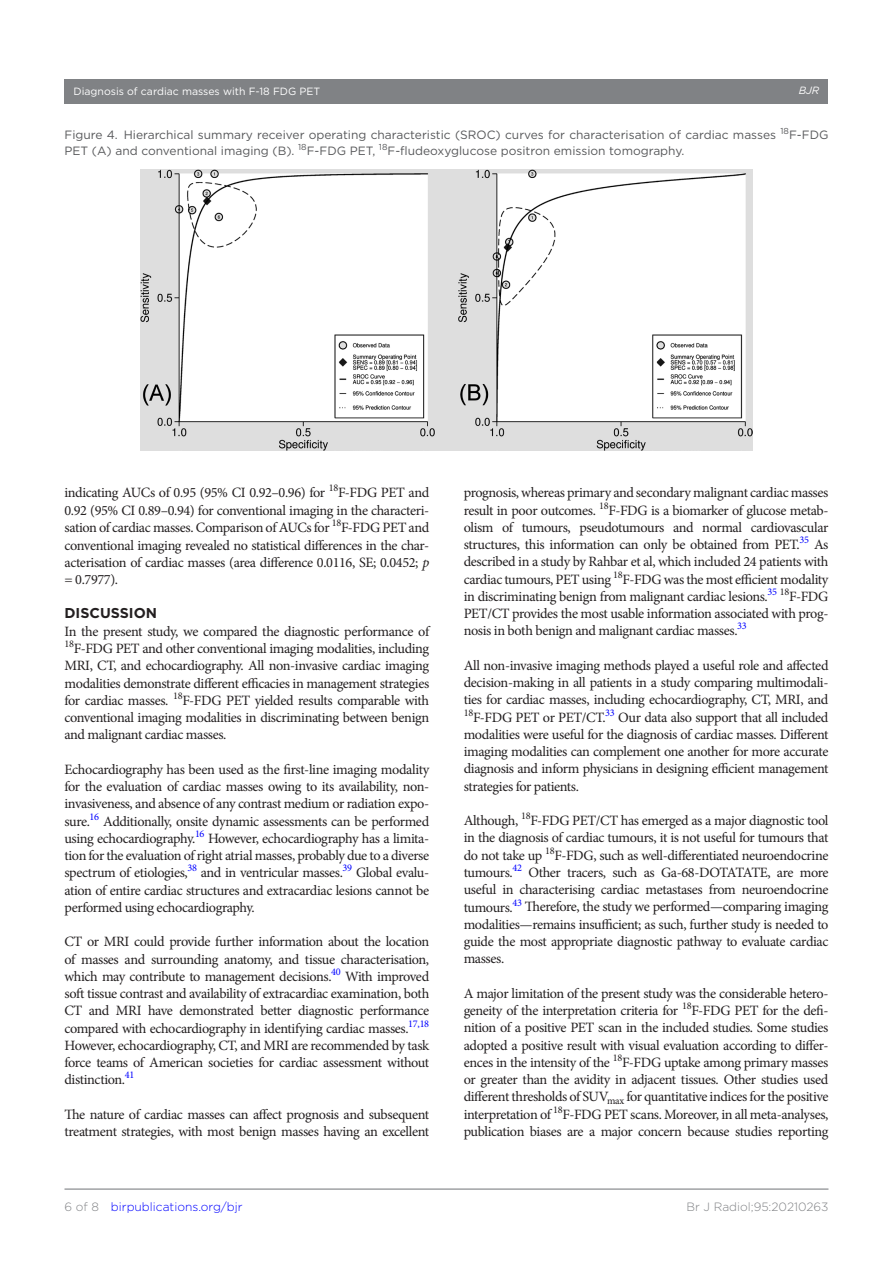
<style>
.page{position:relative;width:893px;height:1263px;background:#fff}
.page>*{position:absolute;margin:0;border:0;box-sizing:border-box;transform-origin:0 0}
.t1{font:14.25px/17.2px "Minion Pro";letter-spacing:-.025em;color:#231f20;text-align:justify}
.t2{font:700 14.25px "Gotham";color:#231f20}
.t3{font:12px/16.5px "Gotham";color:#57585a}
.t4{font:300 12px "Gotham";color:#00f}
.t5{font:300 12px "Gotham";color:#808285}
.t6{font:10.5px "Gotham";color:#fff}
.t7{font:italic 10.5px "Gotham";color:#fff}
.s1{font-style:italic}
.s2{color:#808285}
</style>
<div class="page">
<div style="left:64px;top:79px;width:764px;height:24px;background:#808285"></div>
<hr style="left:64px;top:1188px;width:764px;height:2px;background:#808285">
<img style="left:141px;top:169px;width:611px;height:282px">
<p class="t6" style="left:74px;top:85px;width:248px">Diagnosis of cardiac masses with F-18 FDG PET</p>
<p class="t7" style="left:799px;top:85px;width:22px">BJR</p>
<p class="t3" style="left:64px;top:126px;width:765px">Figure 4. Hierarchical summary receiver operating characteristic (SROC) curves for characterisation of cardiac masses <sup>18</sup>F-FDG<br>PET (A) and conventional imaging (B). <sup>18</sup>F-FDG PET, <sup>18</sup>F-fludeoxyglucose positron emission tomography.</p>
<p class="t1" style="left:64px;top:484px;width:366px">indicating AUCs of 0.95 (95% CI 0.92–0.96) for <sup>18</sup>F-FDG PET and 0.92 (95% CI 0.89–0.94) for conventional imaging in the characteri&shy;sation of cardiac masses. Comparison of AUCs for <sup>18</sup>F-FDG PET and conventional imaging revealed no statistical differences in the char&shy;acterisation of cardiac masses (area difference 0.0116, SE; 0.0452; <span class="s1">p </span>= 0.7977).</p>
<p class="t2" style="left:65px;top:603px;width:94px">DISCUSSION</p>
<p class="t1" style="left:64px;top:623px;width:366px">In the present study, we compared the diagnostic performance of <sup>18</sup>F-FDG PET and other conventional imaging modalities, including MRI, CT, and echocardiography. All non-invasive cardiac imaging modalities demonstrate different efficacies in management strategies for cardiac masses. <sup>18</sup>F-FDG PET yielded results comparable with conventional imaging modalities in discriminating between benign and malignant cardiac masses.</p>
<p class="t1" style="left:64px;top:761px;width:366px">Echocardiography has been used as the first-line imaging modality for the evaluation of cardiac masses owing to its availability, non&shy;invasiveness, and absence of any contrast medium or radiation expo&shy;sure.<sup>16</sup> Additionally, onsite dynamic assessments can be performed using echocardiography.<sup>16</sup> However, echocardiography has a limita&shy;tion for the evaluation of right atrial masses, probably due to a diverse spectrum of etiologies,<sup>38</sup> and in ventricular masses.<sup>39</sup> Global evalu&shy;ation of entire cardiac structures and extracardiac lesions cannot be performed using echocardiography.</p>
<p class="t1" style="left:64px;top:933px;width:366px">CT or MRI could provide further information about the location of masses and surrounding anatomy, and tissue characterisation, which may contribute to management decisions.<sup>40</sup> With improved soft tissue contrast and availability of extracardiac examination, both CT and MRI have demonstrated better diagnostic performance compared with echocardiography in identifying cardiac masses.<sup>17,18<br></sup>However, echocardiography, CT, and MRI are recommended by task force teams of American societies for cardiac assessment without distinction.<sup>41</sup></p>
<p class="t1" style="left:64px;top:1106px;width:366px">The nature of cardiac masses can affect prognosis and subsequent treatment strategies, with most benign masses having an excellent</p>
<p class="t4" style="left:64px;top:1199px;width:180px"><span class="s2">6 of 8</span> birpublications.org/bjr</p>
<p class="t1" style="left:464px;top:484px;width:366px">prognosis, whereas primary and secondary malignant cardiac masses result in poor outcomes. <sup>18</sup>F-FDG is a biomarker of glucose metab&shy;olism of tumours, pseudotumours and normal cardiovascular structures, this information can only be obtained from PET.<sup>35</sup> As described in a study by Rahbar et al, which included 24 patients with cardiac tumours, PET using <sup>18</sup>F-FDG was the most efficient modality in discriminating benign from malignant cardiac lesions.<sup>35</sup> <sup>18</sup>F-FDG PET/CT provides the most usable information associated with prog&shy;nosis in both benign and malignant cardiac masses.<sup>33</sup></p>
<p class="t1" style="left:464px;top:657px;width:366px">All non-invasive imaging methods played a useful role and affected decision-making in all patients in a study comparing multimodali&shy;ties for cardiac masses, including echocardiography, CT, MRI, and <sup>18</sup>F-FDG PET or PET/CT.<sup>33</sup> Our data also support that all included modalities were useful for the diagnosis of cardiac masses. Different imaging modalities can complement one another for more accurate diagnosis and inform physicians in designing efficient management strategies for patients.</p>
<p class="t1" style="left:464px;top:812px;width:366px">Although, <sup>18</sup>F-FDG PET/CT has emerged as a major diagnostic tool in the diagnosis of cardiac tumours, it is not useful for tumours that do not take up <sup>18</sup>F-FDG, such as well-differentiated neuroendocrine tumours.<sup>42</sup> Other tracers, such as Ga-68-DOTATATE, are more useful in characterising cardiac metastases from neuroendocrine tumours.<sup>43</sup> Therefore, the study we performed—comparing imaging modalities—remains insufficient; as such, further study is needed to guide the most appropriate diagnostic pathway to evaluate cardiac masses.</p>
<p class="t1" style="left:464px;top:985px;width:366px">A major limitation of the present study was the considerable hetero&shy;geneity of the interpretation criteria for <sup>18</sup>F-FDG PET for the defi&shy;nition of a positive PET scan in the included studies. Some studies adopted a positive result with visual evaluation according to differ&shy;ences in the intensity of the <sup>18</sup>F-FDG uptake among primary masses or greater than the avidity in adjacent tissues. Other studies used different thresholds of SUV<sub>max</sub> for quantitative indices for the positive interpretation of <sup>18</sup>F-FDG PET scans. Moreover, in all meta-analyses, publication biases are a major concern because studies reporting</p>
<p class="t5" style="left:686px;top:1199px;width:144px">Br J Radiol;95:20210263</p>
</div>
